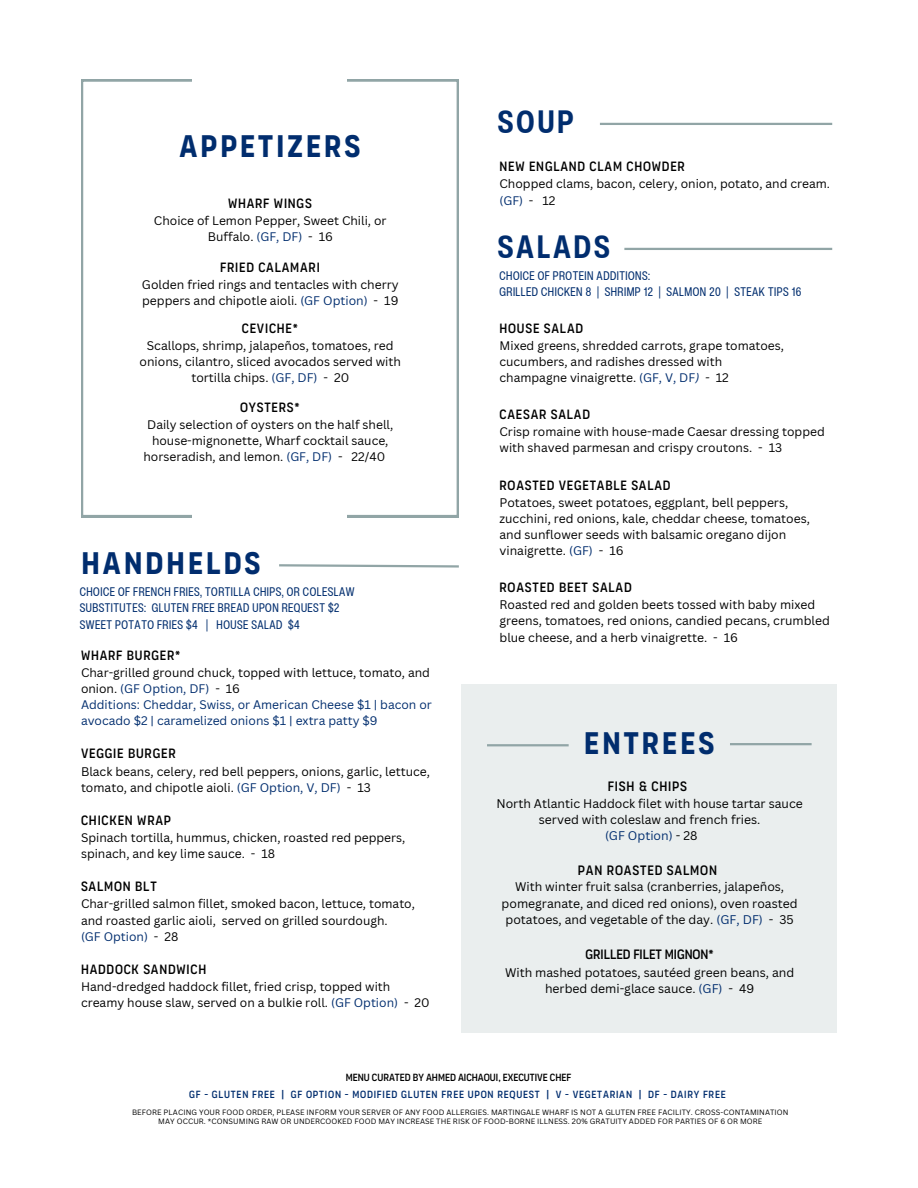
<style>
.page{position:relative;width:918px;height:1188px;background:#fff}
.page>*{position:absolute;margin:0;border:0;box-sizing:border-box;transform-origin:0 0}
.t1{font:700 condensed 31.5px "Organetto";letter-spacing:.1em;color:#012d6e}
.t2{font:700 condensed 31.5px "Helvetica Now Display";letter-spacing:.1em;color:#012d6e}
.t3{font:condensed 13.8px "Organetto";letter-spacing:.06em;color:#000}
.t4{font:condensed 13.65px "Organetto";letter-spacing:.06em;color:#000}
.t5{font:condensed 13.65px "Organetto";color:#000}
.t6{font:12.15px/16px "Canva Sans";color:#000}
.t7{font:condensed 12.15px/16.2px "Helvetica Now Display";letter-spacing:.04em;color:#012d6e}
.t8{font:12.15px/16px "Canva Sans";color:#012d6e}
.t9{font:condensed 10.5px "Organetto";letter-spacing:.075em;color:#012d6e}
.t10{font:condensed 10.5px "Organetto";color:#000}
.t11{font:7.5px/8.7px "Canva Sans";letter-spacing:.01em;color:#000;text-align:center}
.s1{color:#012d6e}
.s2{color:#000}
.s3{font-style:italic;color:#012d6e}
.s4{font-style:italic}
</style>
<div class="page">
<svg style="left:81px;top:79px;width:378px;height:438px"></svg>
<div style="left:193px;top:40px;width:154px;height:58px;background:#fff"></div>
<div style="left:193px;top:479px;width:154px;height:56px;background:#fff"></div>
<div style="left:462px;top:685px;width:375px;height:347px;background:#eaeeee"></div>
<svg style="left:279px;top:564px;width:180px;height:4px"></svg>
<hr style="left:487px;top:744px;width:82px;height:2px;background:#91a5a6">
<hr style="left:730px;top:743px;width:82px;height:2px;background:#91a5a6">
<hr style="left:624px;top:248px;width:208px;height:2px;background:#91a5a6">
<hr style="left:600px;top:123px;width:232px;height:2px;background:#91a5a6">
<h1 class="t1" style="left:180px;top:125px;width:182px">APPETIZERS</h1>
<h3 class="t4" style="left:228px;top:194px;width:85px">WHARF WINGS</h3>
<h3 class="t6" style="left:208px;top:213px;width:180px;text-indent:-54px">Choice of Lemon Pepper, Sweet Chili, or<br>Buffalo. <span class="s1">(GF, DF)</span> -</h3>
<h3 class="t6" style="left:319px;top:229px;width:16px">16</h3>
<h3 class="t4" style="left:220px;top:258px;width:101px">FRIED CALAMARI</h3>
<h3 class="t6" style="left:142px;top:276px;width:258px">Golden fried rings and tentacles with cherry peppers and chipotle aioli. <span class="s1">(GF Option)</span> - 19</h3>
<h3 class="t4" style="left:242px;top:319px;width:58px">CEVICHE*</h3>
<h3 class="t6" style="left:140px;top:337px;width:263px;text-align:center">Scallops, shrimp, jalapeños, tomatoes, red onions, cilantro, sliced avocados served with tortilla chips. <span class="s1">(GF, DF)</span> - 20</h3>
<h1 class="t4" style="left:240px;top:398px;width:61px">OYSTERS*</h1>
<h1 class="t6" style="left:147px;top:416px;width:248px">Daily selection of oysters on the half shell,</h1>
<h1 class="t6" style="left:152px;top:432px;width:238px">house-mignonette, Wharf cocktail sauce,</h1>
<h1 class="t6" style="left:143px;top:448px;width:243px">horseradish, and lemon. <span class="s1">(GF, DF)</span> - 22/40</h1>
<h3 class="t1" style="left:81px;top:542px;width:181px">HANDHELDS</h3>
<h1 class="t7" style="left:80px;top:583px;width:276px">CHOICE OF FRENCH FRIES, TORTILLA CHIPS, OR COLESLAW<br>SUBSTITUTES: GLUTEN FREE BREAD UPON REQUEST $2<br>SWEET POTATO FRIES $4 | HOUSE SALAD $4</h1>
<h3 class="t4" style="left:81px;top:646px;width:101px">WHARF BURGER*</h3>
<h3 class="t8" style="left:81px;top:664px;width:352px"><span class="s2">Char-grilled ground chuck, topped with lettuce, tomato, and onion.</span> (GF Option, DF) <span class="s2">- 16<br></span>Additions: Cheddar, Swiss, or American Cheese $1 | bacon or avocado $2 | caramelized onions $1 | extra patty $9</h3>
<h1 class="t4" style="left:81px;top:745px;width:96px">VEGGIE BURGER</h1>
<h1 class="t6" style="left:81px;top:763px;width:351px">Black beans, celery, red bell peppers, onions, garlic, lettuce, tomato, and chipotle aioli. <span class="s1">(GF Option, V, DF)</span> - 13</h1>
<h2 class="t4" style="left:81px;top:811px;width:92px">CHICKEN WRAP</h2>
<h2 class="t6" style="left:81px;top:829px;width:326px">Spinach tortilla, hummus, chicken, roasted red peppers, spinach, and key lime sauce. - 18</h2>
<h1 class="t4" style="left:81px;top:877px;width:77px">SALMON BLT</h1>
<h1 class="t6" style="left:81px;top:896px;width:335px">Char-grilled salmon fillet, smoked bacon, lettuce, tomato, and roasted garlic aioli, served on grilled sourdough.<br><span class="s1">(GF Option)</span> -</h1>
<h5 class="t6" style="left:164px;top:928px;width:15px">28</h5>
<h5 class="t4" style="left:81px;top:960px;width:127px">HADDOCK SANDWICH</h5>
<h5 class="t6" style="left:81px;top:978px;width:350px">Hand-dredged haddock fillet, fried crisp, topped with creamy house slaw, served on a bulkie roll. <span class="s1">(GF Option)</span> - 20</h5>
<h3 class="t2" style="left:498px;top:99px;width:77px">SOUP</h3>
<h3 class="t4" style="left:500px;top:157px;width:187px">NEW ENGLAND CLAM CHOWDER</h3>
<h3 class="t6" style="left:500px;top:176px;width:332px">Chopped clams, bacon, celery, onion, potato, and cream. <span class="s1">(GF)</span> - 12</h3>
<h3 class="t2" style="left:498px;top:224px;width:113px">SALADS</h3>
<h3 class="t7" style="left:500px;top:267px;width:303px">CHOICE OF PROTEIN ADDITIONS:<br>GRILLED CHICKEN 8 | SHRIMP 12 | SALMON 20 | STEAK TIPS 16</h3>
<p class="t4" style="left:500px;top:319px;width:85px">HOUSE SALAD</p>
<p class="t6" style="left:500px;top:337px;width:286px">Mixed greens, shredded carrots, grape tomatoes, cucumbers, and radishes dressed with champagne vinaigrette. <span class="s1">(GF, V, DF</span><span class="s3">)</span> <span class="s4">-</span> 12</p>
<p class="t4" style="left:500px;top:405px;width:92px">CAESAR SALAD</p>
<p class="t6" style="left:500px;top:424px;width:327px">Crisp romaine with house-made Caesar dressing topped with shaved parmesan and crispy croutons. - 13</p>
<p class="t4" style="left:500px;top:476px;width:173px">ROASTED VEGETABLE SALAD</p>
<p class="t6" style="left:500px;top:494px;width:312px">Potatoes, sweet potatoes, eggplant, bell peppers, zucchini, red onions, kale, cheddar cheese, tomatoes, and sunflower seeds with balsamic oregano dijon vinaigrette. <span class="s1">(GF)</span> - 16</p>
<p class="t4" style="left:500px;top:578px;width:134px">ROASTED BEET SALAD</p>
<p class="t6" style="left:500px;top:597px;width:332px">Roasted red and golden beets tossed with baby mixed greens, tomatoes, red onions, candied pecans, crumbled blue cheese, and a herb vinaigrette. - 16</p>
<h4 class="t1" style="left:584px;top:722px;width:132px">ENTREES</h4>
<p class="t3" style="left:608px;top:778px;width:81px">FISH &amp; CHIPS</p>
<p class="t6" style="left:496px;top:795px;width:308px;text-align:center">North Atlantic Haddock filet with house tartar sauce served with coleslaw and french fries.<br><span class="s1">(GF Option)</span> - 28</p>
<p class="t3" style="left:578px;top:861px;width:141px">PAN ROASTED SALMON</p>
<p class="t6" style="left:502px;top:878px;width:298px;text-align:center">With winter fruit salsa (cranberries, jalapeños, pomegranate, and diced red onions), oven roasted potatoes, and vegetable of the day. <span class="s1">(GF, DF)</span> - 35</p>
<p class="t5" style="left:586px;top:946px;width:130px">GRILLED FILET MIGNON*</p>
<p class="t6" style="left:505px;top:964px;width:291px;text-align:center">With mashed potatoes, sautéed green beans, and herbed demi-glace sauce. <span class="s1">(GF)</span> - 49</p>
<p class="t10" style="left:346px;top:1070px;width:227px">MENU CURATED BY AHMED AICHAOUI, EXECUTIVE CHEF</p>
<p class="t9" style="left:189px;top:1087px;width:538px">GF - GLUTEN FREE | GF OPTION - MODIFIED GLUTEN FREE UPON REQUEST | V - VEGETARIAN | DF - DAIRY FREE</p>
<p class="t11" style="left:132px;top:1108px;width:658px">BEFORE PLACING YOUR FOOD ORDER, PLEASE INFORM YOUR SERVER OF ANY FOOD ALLERGIES. MARTINGALE WHARF IS NOT A GLUTEN FREE FACILITY. CROSS-CONTAMINATION<br>MAY OCCUR. *CONSUMING RAW OR UNDERCOOKED FOOD MAY INCREASE THE RISK OF FOOD-BORNE ILLNESS. 20% GRATUITY ADDED FOR PARTIES OF 6 OR MORE</p>
</div>
